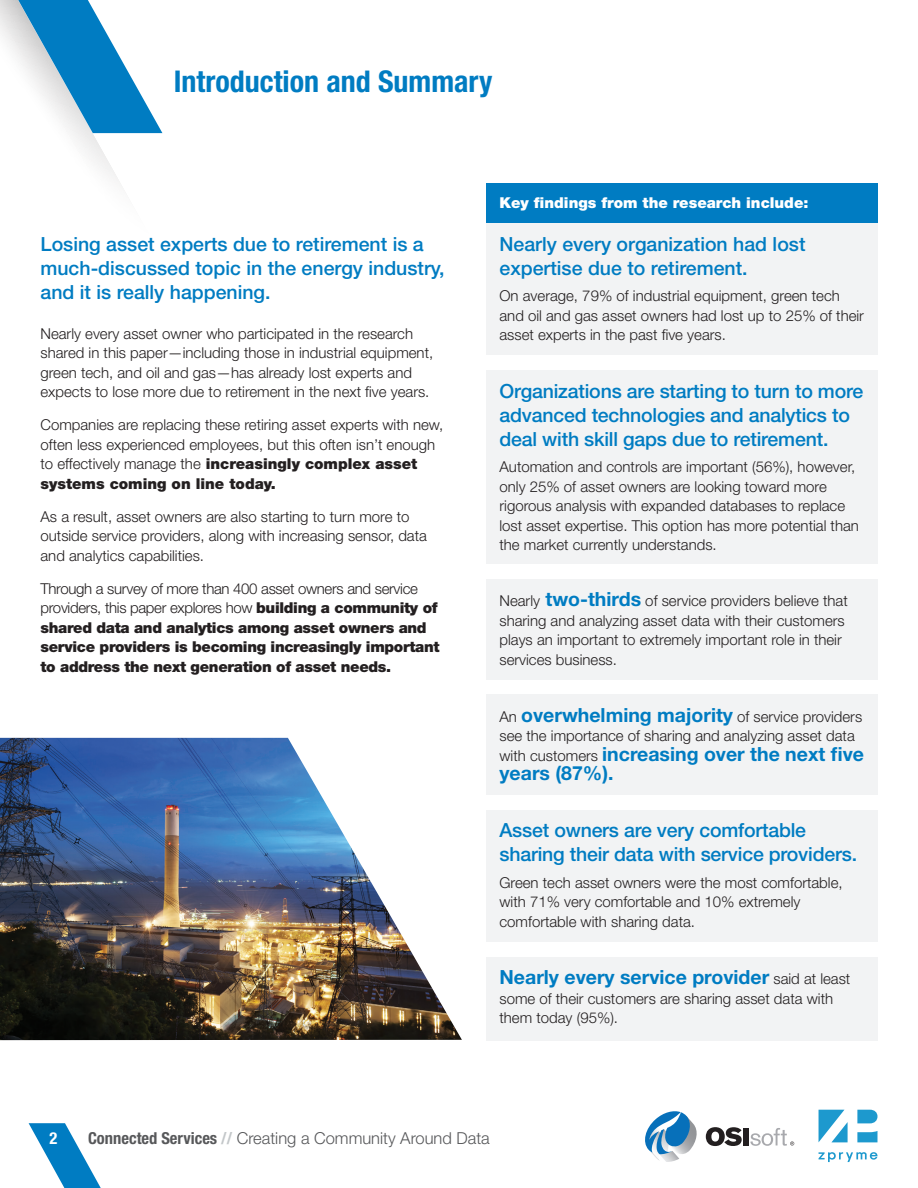
<style>
.page{position:relative;width:918px;height:1188px;background:#fff}
.page>*{position:absolute;margin:0;border:0;box-sizing:border-box;transform-origin:0 0}
.t1{font:700 condensed 30px "Helvetica Neue LT Std";color:#007cc2}
.t2{font:500 19.5px/24px "Helvetica Neue LT Std";letter-spacing:-.01em;color:#007cc2}
.t3{font:700 19.5px/19.5px "Helvetica Neue LT Std";color:#007cc2}
.t4{font:300 16.5px "Helvetica Neue LT Std";color:#57585a}
.t5{font:700 condensed 16.5px "Helvetica Neue LT Std";color:#fff}
.t6{font:300 15px/19.5px "Helvetica Neue LT Std";color:#231f20}
.t7{font:900 15px/19.5px "Helvetica Neue LT Std";letter-spacing:-.02em;color:#231f20}
.t8{font:900 15px "Helvetica Neue LT Std";color:#fff}
.s1{font-weight:900}
.s2{font-weight:300}
.s3{font-weight:700;font-size:19.5px;color:#007cc2}
.s4{font-weight:300;font-size:15px;color:#231f20}
.s5{font-weight:700;font-stretch:condensed}
.s6{font-weight:700;font-stretch:condensed;color:#c3c7c9}
</style>
<div class="page">
<svg style="left:29px;top:1123px;width:72px;height:65px"></svg>
<svg style="left:819px;top:1152px;width:59px;height:10px"></svg>
<svg style="left:857px;top:1110px;width:20px;height:13px"></svg>
<svg style="left:819px;top:1110px;width:29px;height:32px"></svg>
<svg style="left:857px;top:1131px;width:20px;height:11px"></svg>
<svg style="left:645px;top:1111px;width:52px;height:51px"></svg>
<svg style="left:706px;top:1127px;width:36px;height:19px"></svg>
<div style="left:743px;top:1128px;width:6px;height:17px;background:#231f20"></div>
<svg style="left:750px;top:1128px;width:44px;height:18px"></svg>
<svg style="left:0;top:0;width:162px;height:184px"></svg>
<div style="left:486px;top:183px;width:392px;height:44px;background:#007cc2"></div>
<img style="left:0;top:738px;width:462px;height:302px">
<div style="left:486px;top:224px;width:392px;height:131px;background:#f2f3f4"></div>
<div style="left:486px;top:579px;width:392px;height:100px;background:#f2f3f4"></div>
<div style="left:486px;top:694px;width:392px;height:101px;background:#f2f3f4"></div>
<div style="left:486px;top:370px;width:392px;height:194px;background:#f2f3f4"></div>
<div style="left:486px;top:810px;width:392px;height:132px;background:#f2f3f4"></div>
<div style="left:486px;top:957px;width:392px;height:83px;background:#f2f3f4"></div>
<h1 class="t1" style="left:174px;top:63px;width:320px">Introduction and Summary</h1>
<h2 class="t2" style="left:40px;top:232px;width:406px">Losing asset experts due to retirement is a much-discussed topic in the energy industry, and it is really happening.</h2>
<p class="t6" style="left:40px;top:323px;width:394px">Nearly every asset owner who participated in the research shared in this paper—including those in industrial equipment, green tech, and oil and gas—has already lost experts and expects to lose more due to retirement in the next five years.</p>
<p class="t6" style="left:40px;top:415px;width:404px">Companies are replacing these retiring asset experts with new, often less experienced employees, but this often isn’t enough to effectively manage the <span class="s1">increasingly complex asset systems coming on line today.</span></p>
<p class="t6" style="left:40px;top:506px;width:388px">As a result, asset owners are also starting to turn more to outside service providers, along with increasing sensor, data and analytics capabilities.</p>
<p class="t7" style="left:40px;top:579px;width:401px"><span class="s2">Through a survey of more than 400 asset owners and service providers, this paper explores how</span> building a community of shared data and analytics among asset owners and service providers is becoming increasingly important to address the next generation of asset needs.</p>
<p class="t8" style="left:500px;top:193px;width:310px">Key findings from the research include:</p>
<h2 class="t2" style="left:500px;top:232px;width:308px">Nearly every organization had lost expertise due to retirement.</h2>
<p class="t6" style="left:500px;top:286px;width:366px">On average, 79% of industrial equipment, green tech and oil and gas asset owners had lost up to 25% of their asset experts in the past five years.</p>
<h2 class="t2" style="left:500px;top:379px;width:365px">Organizations are starting to turn to more advanced technologies and analytics to deal with skill gaps due to retirement.</h2>
<p class="t6" style="left:500px;top:457px;width:361px">Automation and controls are important (56%), however, only 25% of asset owners are looking toward more rigorous analysis with expanded databases to replace lost asset expertise. This option has more potential than the market currently understands.</p>
<p class="t6" style="left:500px;top:591px;width:350px">Nearly <span class="s3">two-thirds</span> of service providers believe that sharing and analyzing asset data with their customers plays an important to extremely important role in their services business.</p>
<p class="t6" style="left:499px;top:706px;width:364px">An <span class="s3">overwhelming majority</span> of service providers see the importance of sharing and analyzing asset data</p>
<h2 class="t3" style="left:499px;top:744px;width:366px"><span class="s4">with customers</span> increasing over the next five years (87%).</h2>
<h2 class="t2" style="left:500px;top:818px;width:359px">Asset owners are very comfortable sharing their data with service providers.</h2>
<p class="t6" style="left:500px;top:872px;width:345px">Green tech asset owners were the most comfortable, with 71% very comfortable and 10% extremely comfortable with sharing data.</p>
<h2 class="t3" style="left:500px;top:967px;width:352px">Nearly every service provider <span class="s4">said at least</span></h2>
<p class="t6" style="left:499px;top:988px;width:335px">some of their customers are sharing asset data with them today (95%).</p>
<p class="t5" style="left:50px;top:1128px;width:9px">2</p>
<p class="t4" style="left:88px;top:1128px;width:403px"><span class="s5">Connected Services</span> <span class="s6">//</span> Creating a Community Around Data</p>
</div>
